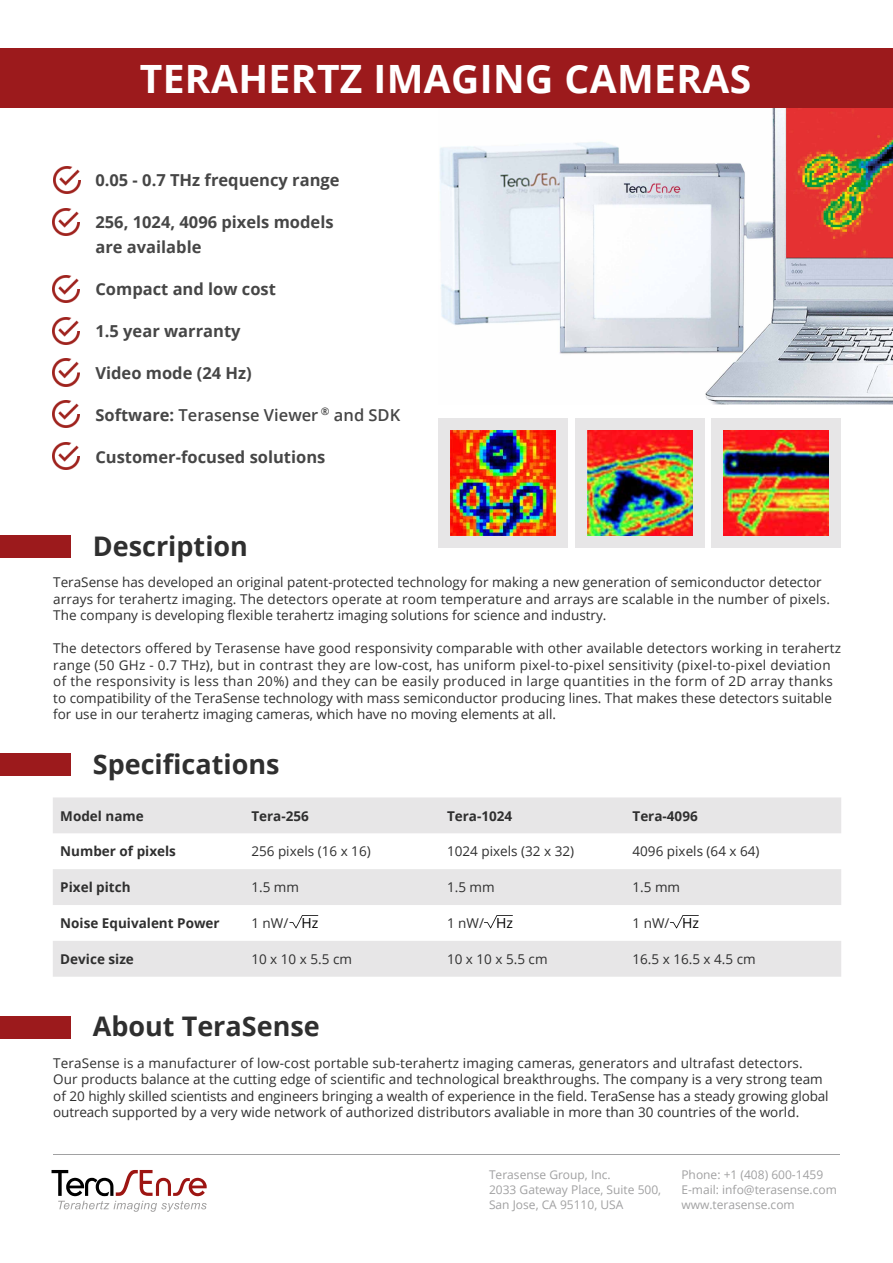
<style>
.page{position:relative;width:893px;height:1263px;background:#fff}
.page>*{position:absolute;margin:0;border:0;box-sizing:border-box;transform-origin:0 0}
.t1{font:700 39px "Open Sans";letter-spacing:.01em;color:#fff}
.t2{font:700 27px "Open Sans";color:#2f2f2f}
.t3{font:700 16.5px "Open Sans";color:#464646}
.t4{font:600 16.5px "Open Sans";color:#464646}
.t5{font:13.95px "Open Sans";color:#000}
.t6{font:13.5px/16.5px "Open Sans";color:#2f2f2f}
.t7{font:700 13.5px "Open Sans";color:#2f2f2f}
.t8{font:12px/15px "Open Sans";color:#a1a1a2}
.s1{font-weight:700}
</style>
<div class="page">
<svg style="left:52px;top:1170px;width:155px;height:42px"></svg>
<hr style="left:53px;top:1154px;width:787px;height:1px;background:#a1a1a2">
<div style="left:0;top:49px;width:893px;height:59px;background:#9c1a1c"></div>
<div style="left:0;top:535px;width:71px;height:23px;background:#9c1a1c"></div>
<div style="left:0;top:753px;width:71px;height:23px;background:#9c1a1c"></div>
<div style="left:0;top:1015px;width:71px;height:23px;background:#9c1a1c"></div>
<svg style="left:53px;top:797px;width:788px;height:180px;fill:#e7e6e7"></svg>
<img style="left:53px;top:166px;width:28px;height:27px">
<img style="left:52px;top:208px;width:28px;height:28px">
<img style="left:52px;top:275px;width:28px;height:27px">
<img style="left:52px;top:317px;width:28px;height:27px">
<img style="left:52px;top:359px;width:28px;height:27px">
<img style="left:52px;top:401px;width:28px;height:27px">
<img style="left:52px;top:442px;width:28px;height:28px">
<div style="left:575px;top:418px;width:129px;height:129px;background:#e7e6e7"></div>
<div style="left:712px;top:418px;width:129px;height:129px;background:#e7e6e7"></div>
<div style="left:438px;top:418px;width:129px;height:129px;background:#e7e6e7"></div>
<img style="left:440px;top:108px;width:453px;height:296px">
<svg style="left:289px;top:915px;width:29px;height:13px"></svg>
<svg style="left:484px;top:915px;width:29px;height:13px"></svg>
<svg style="left:670px;top:915px;width:29px;height:13px"></svg>
<img style="left:450px;top:430px;width:105px;height:105px">
<img style="left:587px;top:430px;width:105px;height:105px">
<img style="left:724px;top:430px;width:105px;height:105px">
<h1 class="t1" style="left:140px;top:51px;width:613px">TERAHERTZ IMAGING CAMERAS</h1>
<p class="t3" style="left:95px;top:168px;width:246px">0.05 - 0.7 THz frequency range</p>
<p class="t3" style="left:95px;top:210px;width:240px">256, 1024, 4096 pixels models</p>
<p class="t3" style="left:95px;top:235px;width:108px">are available</p>
<p class="t3" style="left:95px;top:277px;width:182px">Compact and low cost</p>
<p class="t3" style="left:95px;top:319px;width:147px">1.5 year warranty</p>
<p class="t3" style="left:95px;top:361px;width:158px">Video mode (24 Hz)</p>
<p class="t4" style="left:95px;top:403px;width:306px"><span class="s1">Software:</span> Terasense Viewer <sup>®</sup> and SDK</p>
<p class="t3" style="left:95px;top:445px;width:232px">Customer-focused solutions</p>
<h2 class="t2" style="left:93px;top:527px;width:157px">Description</h2>
<p class="t6" style="left:53px;top:573px;width:778px">TeraSense has developed an original patent-protected technology for making a new generation of semiconductor detector arrays for terahertz imaging. The detectors operate at room temperature and arrays are scalable in the number of pixels.<br>The company is developing flexible terahertz imaging solutions for science and industry.</p>
<p class="t6" style="left:53px;top:639px;width:789px">The detectors offered by Terasense have good responsivity comparable with other available detectors working in terahertz range (50 GHz - 0.7 THz), but in contrast they are low-cost, has uniform pixel-to-pixel sensitivity (pixel-to-pixel deviation of the responsivity is less than 20%) and they can be easily produced in large quantities in the form of 2D array thanks to compatibility of the TeraSense technology with mass semiconductor producing lines. That makes these detectors suitable for use in our terahertz imaging cameras, which have no moving elements at all.</p>
<h2 class="t2" style="left:93px;top:746px;width:188px">Specifications</h2>
<p class="t7" style="left:60px;top:806px;width:85px">Model name</p>
<p class="t7" style="left:251px;top:806px;width:59px">Tera-256</p>
<p class="t7" style="left:447px;top:806px;width:67px">Tera-1024</p>
<p class="t7" style="left:632px;top:806px;width:67px">Tera-4096</p>
<p class="t7" style="left:60px;top:842px;width:117px">Number of pixels</p>
<p class="t6" style="left:251px;top:843px;width:121px">256 pixels (16 x 16)</p>
<p class="t6" style="left:447px;top:843px;width:129px">1024 pixels (32 x 32)</p>
<p class="t6" style="left:632px;top:843px;width:129px">4096 pixels (64 x 64)</p>
<p class="t7" style="left:60px;top:878px;width:72px">Pixel pitch</p>
<p class="t6" style="left:251px;top:879px;width:49px">1.5 mm</p>
<p class="t6" style="left:447px;top:879px;width:49px">1.5 mm</p>
<p class="t6" style="left:632px;top:879px;width:49px">1.5 mm</p>
<p class="t7" style="left:60px;top:914px;width:161px">Noise Equivalent Power</p>
<p class="t6" style="left:251px;top:914px;width:38px">1 nW/</p>
<p class="t6" style="left:447px;top:914px;width:38px">1 nW/</p>
<p class="t6" style="left:632px;top:914px;width:38px">1 nW/</p>
<p class="t7" style="left:60px;top:949px;width:75px">Device size</p>
<p class="t6" style="left:251px;top:950px;width:102px">10 x 10 x 5.5 cm</p>
<p class="t6" style="left:447px;top:950px;width:102px">10 x 10 x 5.5 cm</p>
<p class="t6" style="left:632px;top:950px;width:125px">16.5 x 16.5 x 4.5 cm</p>
<p class="t5" style="left:302px;top:914px;width:18px">Hz</p>
<p class="t5" style="left:496px;top:914px;width:18px">Hz</p>
<p class="t5" style="left:682px;top:914px;width:18px">Hz</p>
<h2 class="t2" style="left:93px;top:1007px;width:229px">About TeraSense</h2>
<p class="t6" style="left:53px;top:1054px;width:777px">TeraSense is a manufacturer of low-cost portable sub-terahertz imaging cameras, generators and ultrafast detectors.<br>Our products balance at the cutting edge of scientific and technological breakthroughs. The company is a very strong team of 20 highly skilled scientists and engineers bringing a wealth of experience in the field. TeraSense has a steady growing global outreach supported by a very wide network of authorized distributors avaliable in more than 30 countries of the world.</p>
<p class="t8" style="left:489px;top:1167px;width:174px">Terasense Group, Inc.<br>2033 Gateway Place, Suite 500,<br>San Jose, CA 95110, USA</p>
<p class="t8" style="left:681px;top:1167px;width:157px">Phone: +1 (408) 600-1459<br>E-mail: info@terasense.com www.terasense.com</p>
</div>
